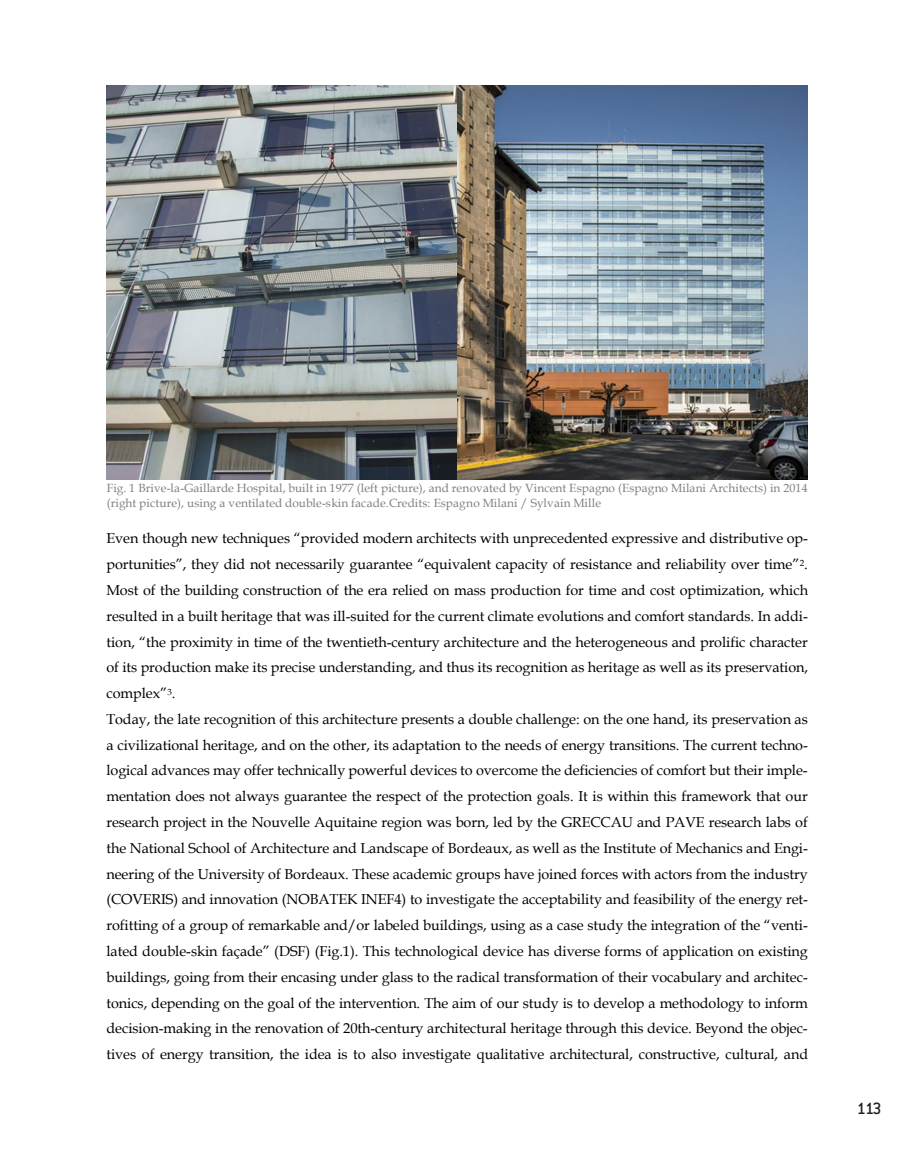
<style>
.page{position:relative;width:915px;height:1149px;background:#fff}
.page>*{position:absolute;margin:0;border:0;box-sizing:border-box;transform-origin:0 0}
.t1{font:500 18px "Conduit ITC";color:#231f20}
.t2{font:14.4px/25.8px "Book Antiqua";letter-spacing:-.005em;color:#000}
.t3{font:11.85px/14.7px "Book Antiqua";letter-spacing:.01em;color:#7f7f7f}
.t4{font:9px "Book Antiqua";color:#000}
</style>
<div class="page">
<img style="left:106px;top:85px;width:700px;height:394px">
<p class="t3" style="left:106px;top:478px;width:702px">Fig. 1 Brive-la-Gaillarde Hospital, built in 1977 (left picture), and renovated by Vincent Espagno (Espagno Milani Architects) in 2014 (right picture), using a ventilated double-skin facade.Credits: Espagno Milani / Sylvain Mille</p>
<p class="t2" style="left:107px;top:528px;width:703px">Even though new techniques “provided modern architects with unprecedented expressive and distributive op&shy;portunities”, they did not necessarily guarantee “equivalent capacity of resistance and reliability over time”<sup>2</sup>.<br>Most of the building construction of the era relied on mass production for time and cost optimization, which resulted in a built heritage that was ill-suited for the current climate evolutions and comfort standards. In addi&shy;tion, “the proximity in time of the twentieth-century architecture and the heterogeneous and prolific character of its production make its precise understanding, and thus its recognition as heritage as well as its preservation, complex”<sup>3</sup>.<br>Today, the late recognition of this architecture presents a double challenge: on the one hand, its preservation as a civilizational heritage, and on the other, its adaptation to the needs of energy transitions. The current techno&shy;logical advances may offer technically powerful devices to overcome the deficiencies of comfort but their imple&shy;mentation does not always guarantee the respect of the protection goals. It is within this framework that our research project in the Nouvelle Aquitaine region was born, led by the GRECCAU and PAVE research labs of the National School of Architecture and Landscape of Bordeaux, as well as the Institute of Mechanics and Engi&shy;neering of the University of Bordeaux. These academic groups have joined forces with actors from the industry (COVERIS) and innovation (NOBATEK INEF4) to investigate the acceptability and feasibility of the energy ret&shy;rofitting of a group of remarkable and/or labeled buildings, using as a case study the integration of the “venti&shy;lated double-skin façade” (DSF) (Fig.1). This technological device has diverse forms of application on existing buildings, going from their encasing under glass to the radical transformation of their vocabulary and architec&shy;tonics, depending on the goal of the intervention. The aim of our study is to develop a methodology to inform decision-making in the renovation of 20th-century architectural heritage through this device. Beyond the objec&shy;tives of energy transition, the idea is to also investigate qualitative architectural, constructive, cultural, and</p>
<p class="t3" style="left:107px;top:480px;width:702px">Fig. 1 Brive-la-Gaillarde Hospital, built in 1977 (left picture), and renovated by Vincent Espagno (Espagno Milani Architects) in 2014 (right picture), using a ventilated double-skin facade.Credits: Espagno Milani / Sylvain Mille</p>
<p class="t3" style="left:106px;top:482px;width:702px">Fig. 1 Brive-la-Gaillarde Hospital, built in 1977 (left picture), and renovated by Vincent Espagno (Espagno Milani Architects) in 2014 (right picture), using a ventilated double-skin facade.Credits: Espagno Milani / Sylvain Mille</p>
<p class="t2" style="left:106px;top:525px;width:703px">Even though new techniques “provided modern architects with unprecedented expressive and distributive op&shy;portunities”, they did not necessarily guarantee “equivalent capacity of resistance and reliability over time”<sup>2</sup>.<br>Most of the building construction of the era relied on mass production for time and cost optimization, which resulted in a built heritage that was ill-suited for the current climate evolutions and comfort standards. In addi&shy;tion, “the proximity in time of the twentieth-century architecture and the heterogeneous and prolific character of its production make its precise understanding, and thus its recognition as heritage as well as its preservation, complex”<sup>3</sup>.<br>Today, the late recognition of this architecture presents a double challenge: on the one hand, its preservation as a civilizational heritage, and on the other, its adaptation to the needs of energy transitions. The current techno&shy;logical advances may offer technically powerful devices to overcome the deficiencies of comfort but their imple&shy;mentation does not always guarantee the respect of the protection goals. It is within this framework that our research project in the Nouvelle Aquitaine region was born, led by the GRECCAU and PAVE research labs of the National School of Architecture and Landscape of Bordeaux, as well as the Institute of Mechanics and Engi&shy;neering of the University of Bordeaux. These academic groups have joined forces with actors from the industry (COVERIS) and innovation (NOBATEK INEF4) to investigate the acceptability and feasibility of the energy ret&shy;rofitting of a group of remarkable and/or labeled buildings, using as a case study the integration of the “venti&shy;lated double-skin façade” (DSF) (Fig.1). This technological device has diverse forms of application on existing buildings, going from their encasing under glass to the radical transformation of their vocabulary and architec&shy;tonics, depending on the goal of the intervention. The aim of our study is to develop a methodology to inform decision-making in the renovation of 20th-century architectural heritage through this device. Beyond the objec&shy;tives of energy transition, the idea is to also investigate qualitative architectural, constructive, cultural, and</p>
<p class="t4" style="left:799px;top:561px;width:6px">2</p>
<p class="t4" style="left:167px;top:690px;width:6px">3</p>
<p class="t1" style="left:856px;top:1097px;width:26px">113</p>
</div>
